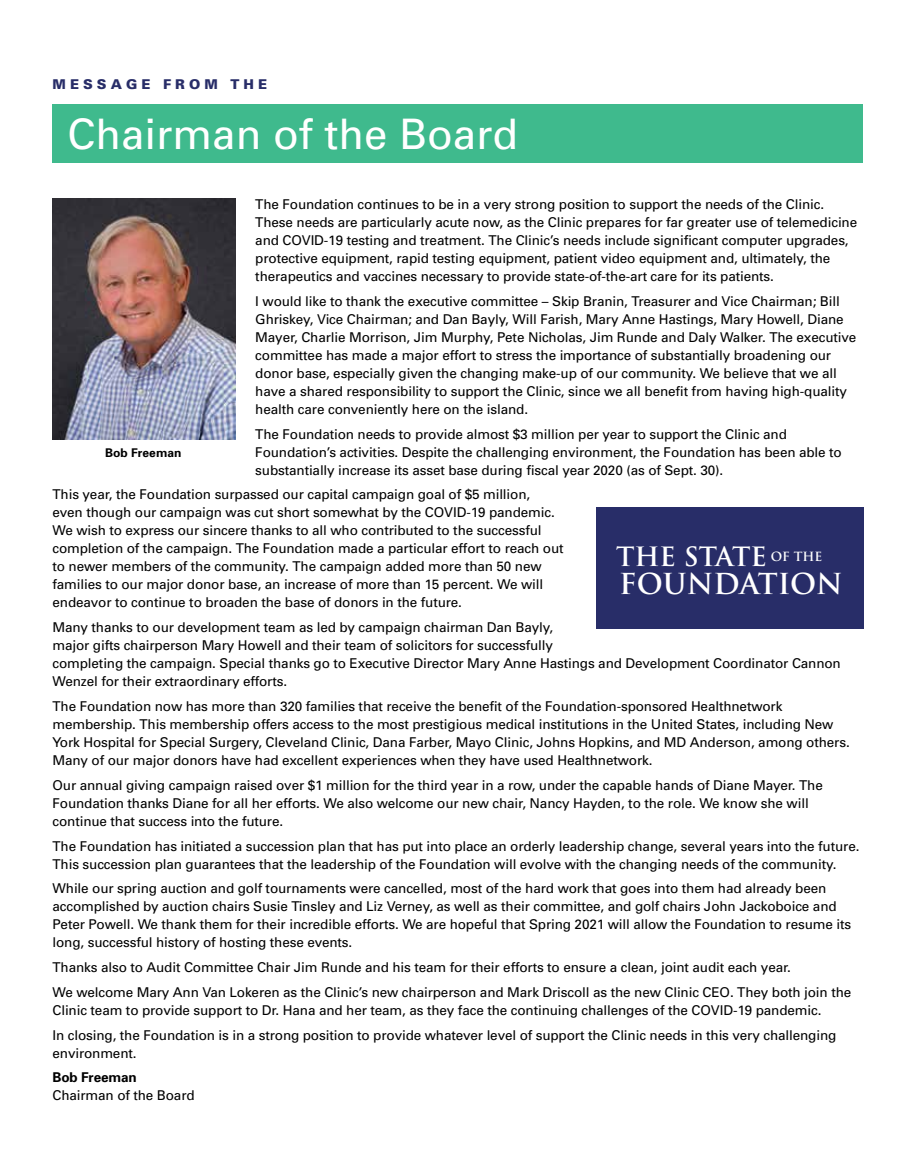
<style>
.page{position:relative;width:917px;height:1173px;background:#fff}
.page>*{position:absolute;margin:0;border:0;box-sizing:border-box;transform-origin:0 0}
.t1{font:42px "Univers";color:#fff}
.t2{font:700 28.2px "Trajan";color:#fff}
.t3{font:700 25.8px "Trajan";color:#fff}
.t4{font:13.5px/18px "Univers";letter-spacing:-.01em;color:#000}
.t5{font:900 13.5px "Univers";letter-spacing:.3em;color:#282d68}
.t6{font:700 13.5px "Univers";letter-spacing:-.01em;color:#000}
.t7{font:700 12px "Univers";color:#000}
</style>
<div class="page">
<div style="left:595px;top:507px;width:267px;height:121px;background:#282d68"></div>
<div style="left:52px;top:104px;width:810px;height:58px;background:#3fba8d"></div>
<img style="left:52px;top:199px;width:183px;height:240px">
<p class="t5" style="left:52px;top:76px;width:216px">MESSAGE FROM THE</p>
<h1 class="t1" style="left:67px;top:108px;width:452px">Chairman of the Board</h1>
<p class="t4" style="left:255px;top:195px;width:603px">The Foundation continues to be in a very strong position to support the needs of the Clinic.<br>These needs are particularly acute now, as the Clinic prepares for far greater use of telemedicine and COVID-19 testing and treatment. The Clinic’s needs include significant computer upgrades, protective equipment, rapid testing equipment, patient video equipment and, ultimately, the therapeutics and vaccines necessary to provide state-of-the-art care for its patients.</p>
<p class="t4" style="left:255px;top:292px;width:602px">I would like to thank the executive committee – Skip Branin, Treasurer and Vice Chairman; Bill Ghriskey, Vice Chairman; and Dan Bayly, Will Farish, Mary Anne Hastings, Mary Howell, Diane Mayer, Charlie Morrison, Jim Murphy, Pete Nicholas, Jim Runde and Daly Walker. The executive committee has made a major effort to stress the importance of substantially broadening our donor base, especially given the changing make-up of our community. We believe that we all have a shared responsibility to support the Clinic, since we all benefit from having high-quality health care conveniently here on the island.</p>
<p class="t4" style="left:255px;top:424px;width:587px">The Foundation needs to provide almost $3 million per year to support the Clinic and<br>Foundation’s activities. Despite the challenging environment, the Foundation has been able to substantially increase its asset base during fiscal year 2020 (as of Sept. 30).</p>
<p class="t4" style="left:52px;top:485px;width:512px">This year, the Foundation surpassed our capital campaign goal of $5 million, even though our campaign was cut short somewhat by the COVID-19 pandemic.<br>We wish to express our sincere thanks to all who contributed to the successful completion of the campaign. The Foundation made a particular effort to reach out to newer members of the community. The campaign added more than 50 new families to our major donor base, an increase of more than 15 percent. We will endeavor to continue to broaden the base of donors in the future.</p>
<p class="t4" style="left:52px;top:618px;width:789px">Many thanks to our development team as led by campaign chairman Dan Bayly,<br>major gifts chairperson Mary Howell and their team of solicitors for successfully<br>completing the campaign. Special thanks go to Executive Director Mary Anne Hastings and Development Coordinator Cannon Wenzel for their extraordinary efforts.</p>
<p class="t4" style="left:52px;top:697px;width:798px">The Foundation now has more than 320 families that receive the benefit of the Foundation-sponsored Healthnetwork membership. This membership offers access to the most prestigious medical institutions in the United States, including New York Hospital for Special Surgery, Cleveland Clinic, Dana Farber, Mayo Clinic, Johns Hopkins, and MD Anderson, among others.<br>Many of our major donors have had excellent experiences when they have used Healthnetwork.</p>
<p class="t4" style="left:52px;top:775px;width:771px">Our annual giving campaign raised over $1 million for the third year in a row, under the capable hands of Diane Mayer. The<br>Foundation thanks Diane for all her efforts. We also welcome our new chair, Nancy Hayden, to the role. We know she will continue that success into the future.</p>
<p class="t4" style="left:52px;top:836px;width:808px">The Foundation has initiated a succession plan that has put into place an orderly leadership change, several years into the future.<br>This succession plan guarantees that the leadership of the Foundation will evolve with the changing needs of the community.</p>
<p class="t4" style="left:52px;top:879px;width:799px">While our spring auction and golf tournaments were cancelled, most of the hard work that goes into them had already been accomplished by auction chairs Susie Tinsley and Liz Verney, as well as their committee, and golf chairs John Jackoboice and Peter Powell. We thank them for their incredible efforts. We are hopeful that Spring 2021 will allow the Foundation to resume its long, successful history of hosting these events.</p>
<p class="t4" style="left:52px;top:954px;width:800px;line-height:24.8px">Thanks also to Audit Committee Chair Jim Runde and his team for their efforts to ensure a clean, joint audit each year.<br>We welcome Mary Ann Van Lokeren as the Clinic’s new chairperson and Mark Driscoll as the new Clinic CEO. They both join the</p>
<p class="t4" style="left:52px;top:997px;width:785px;line-height:24.8px">Clinic team to provide support to Dr. Hana and her team, as they face the continuing challenges of the COVID-19 pandemic.<br>In closing, the Foundation is in a strong position to provide whatever level of support the Clinic needs in this very challenging</p>
<p class="t4" style="left:52px;top:1043px;width:86px">environment.</p>
<p class="t6" style="left:52px;top:1068px;width:86px">Bob Freeman</p>
<p class="t4" style="left:52px;top:1086px;width:144px">Chairman of the Board</p>
<p class="t7" style="left:105px;top:445px;width:78px">Bob Freeman</p>
<h3 class="t3" style="left:615px;top:540px;width:208px">THE STATE <sup>OF</sup> <sup>THE</sup></h3>
<h2 class="t2" style="left:619px;top:566px;width:225px">FOUNDATION</h2>
</div>
